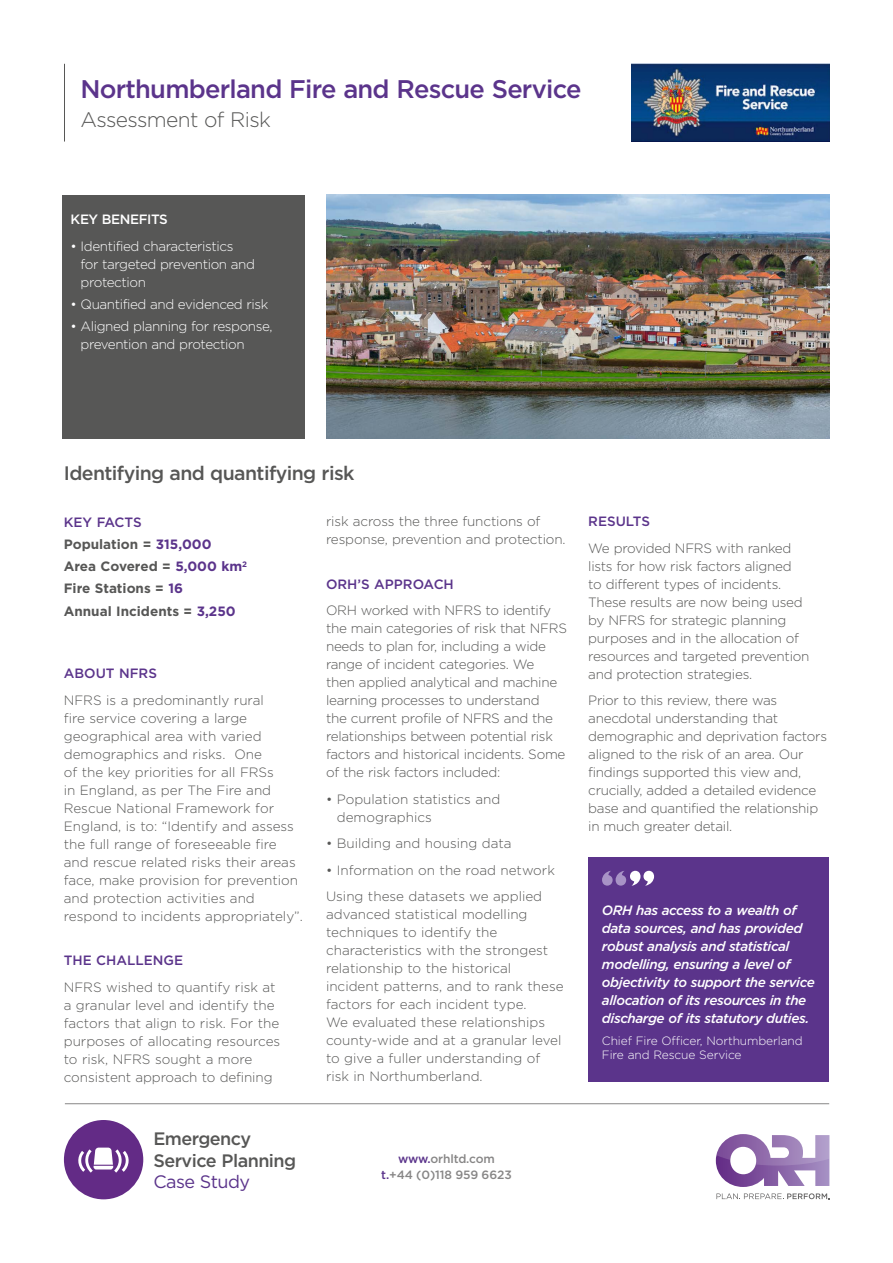
<style>
.page{position:relative;width:893px;height:1263px;background:#fff}
.page>*{position:absolute;margin:0;border:0;box-sizing:border-box;transform-origin:0 0}
.t1{font:500 25.5px "Gotham";letter-spacing:-.03em;color:#5b348b}
.t2{font:300 21px "Gotham";letter-spacing:-.03em;color:#575756}
.t3{font:500 19.5px "Gotham";letter-spacing:-.03em;color:#575756}
.t4{font:500 18px/21.6px "Gotham";letter-spacing:-.03em;color:#575756}
.t5{font:18px "Gotham";letter-spacing:-.03em;color:#5b348b}
.t6{font:300 13.5px/18px "Gotham";letter-spacing:-.015em;color:#575756}
.t7{font:italic 500 13.5px/18px "Gotham";letter-spacing:-.03em;color:#fff}
.t8{font:300 13.5px/18px "Gotham";letter-spacing:-.03em;color:#fff}
.t9{font:700 13.5px/22.2px "Gotham";color:#575756}
.t10{font:500 13.5px "Gotham";color:#5b348b}
.t11{font:500 13.5px "Gotham";letter-spacing:-.03em;color:#fff}
.t12{font:300 12px/13.5px "Gotham";letter-spacing:-.01em;color:#fff}
.t13{font:500 12px/16.5px "Gotham";letter-spacing:-.01em;color:#878686;text-align:center}
.s1{font-weight:500;color:#5b348b}
.s2{color:#5b348b}
</style>
<div class="page">
<div style="left:62px;top:195px;width:243px;height:244px;background:#575756"></div>
<hr style="left:64px;top:64px;width:1px;height:78px;background:#575756">
<svg style="left:716px;top:1193px;width:113px;height:6px"></svg>
<svg style="left:716px;top:1134px;width:113px;height:53px"></svg>
<hr style="left:65px;top:1103px;width:764px;height:1px;background:#878686">
<div style="left:64px;top:1120px;width:79px;height:79px;background:#632b86;border-radius:50%"></div>
<svg style="left:78px;top:1147px;width:51px;height:25px"></svg>
<img style="left:631px;top:64px;width:198px;height:78px">
<img style="left:326px;top:195px;width:503px;height:244px">
<div style="left:588px;top:857px;width:241px;height:224px;background:#5b348b"></div>
<svg style="left:602px;top:871px;width:52px;height:15px"></svg>
<h1 class="t1" style="left:80px;top:74px;width:503px">Northumberland Fire and Rescue Service</h1>
<h2 class="t2" style="left:80px;top:109px;width:192px">Assessment of Risk</h2>
<p class="t11" style="left:71px;top:212px;width:99px">KEY BENEFITS</p>
<p class="t8" style="left:81px;top:237px;width:176px;text-indent:-10px">• Identified characteristics<br>for targeted prevention and protection</p>
<p class="t8" style="left:71px;top:295px;width:199px">• Quantified and evidenced risk</p>
<p class="t8" style="left:81px;top:317px;width:193px;text-indent:-10px">• Aligned planning for response, prevention and protection</p>
<h3 class="t3" style="left:64px;top:462px;width:292px">Identifying and quantifying risk</h3>
<p class="t9" style="left:64px;top:511px;width:185px"><span class="s1">KEY FACTS<br></span>Population = <span class="s2">315,000<br></span>Area Covered = <span class="s2">5,000 km</span><sup>2<br></sup>Fire Stations = <span class="s2">16<br></span>Annual Incidents = <span class="s2">3,250</span></p>
<p class="t10" style="left:64px;top:666px;width:95px">ABOUT NFRS</p>
<p class="t6" style="left:64px;top:691px;width:241px">NFRS is a predominantly rural<br>fire service covering a large geographical area with varied demographics and risks. One<br>of the key priorities for all FRSs<br>in England, as per The Fire and<br>Rescue National Framework for<br>England, is to: “Identify and assess the full range of foreseeable fire and rescue related risks their areas face, make provision for prevention and protection activities and respond to incidents appropriately”.</p>
<p class="t10" style="left:64px;top:952px;width:121px">THE CHALLENGE</p>
<p class="t6" style="left:64px;top:977px;width:218px">NFRS wished to quantify risk at a granular level and identify the factors that align to risk. For the purposes of allocating resources to risk, NFRS sought a more consistent approach to defining</p>
<h3 class="t4" style="left:153px;top:1127px;width:144px">Emergency<br>Service Planning</h3>
<h3 class="t5" style="left:153px;top:1172px;width:98px">Case Study</h3>
<p class="t6" style="left:326px;top:512px;width:241px">risk across the three functions of response, prevention and protection.</p>
<p class="t10" style="left:326px;top:576px;width:129px">ORH’S APPROACH</p>
<p class="t6" style="left:326px;top:601px;width:242px">ORH worked with NFRS to identify the main categories of risk that NFRS needs to plan for, including a wide range of incident categories. We<br>then applied analytical and machine learning processes to understand<br>the current profile of NFRS and the relationships between potential risk factors and historical incidents. Some of the risk factors included:</p>
<p class="t6" style="left:337px;top:790px;width:165px;text-indent:-11px">• Population statistics and demographics</p>
<p class="t6" style="left:326px;top:834px;width:187px">• Building and housing data</p>
<p class="t6" style="left:326px;top:857px;width:230px;line-height:26.5px">• Information on the road network<br>Using these datasets we applied</p>
<p class="t6" style="left:326px;top:905px;width:239px">advanced statistical modelling techniques to identify the characteristics with the strongest relationship to the historical incident patterns, and to rank these factors for each incident type.<br>We evaluated these relationships county-wide and at a granular level to give a fuller understanding of risk in Northumberland.</p>
<p class="t13" style="left:381px;top:1150px;width:132px"><span class="s2">www.</span>orhltd.com <span class="s2">t.</span>+44 (0)118 959 6623</p>
<p class="t10" style="left:588px;top:514px;width:63px">RESULTS</p>
<p class="t6" style="left:588px;top:539px;width:223px">We provided NFRS with ranked lists for how risk factors aligned<br>to different types of incidents.<br>These results are now being used by NFRS for strategic planning purposes and in the allocation of resources and targeted prevention and protection strategies.</p>
<p class="t6" style="left:588px;top:691px;width:240px">Prior to this review, there was anecdotal understanding that demographic and deprivation factors aligned to the risk of an area. Our findings supported this view and, crucially, added a detailed evidence base and quantified the relationship in much greater detail.</p>
<p class="t7" style="left:602px;top:901px;width:214px">ORH has access to a wealth of data sources, and has provided robust analysis and statistical modelling, ensuring a level of objectivity to support the service allocation of its resources in the discharge of its statutory duties.</p>
<p class="t12" style="left:602px;top:1034px;width:202px">Chief Fire Officer, Northumberland<br>Fire and Rescue Service</p>
</div>
